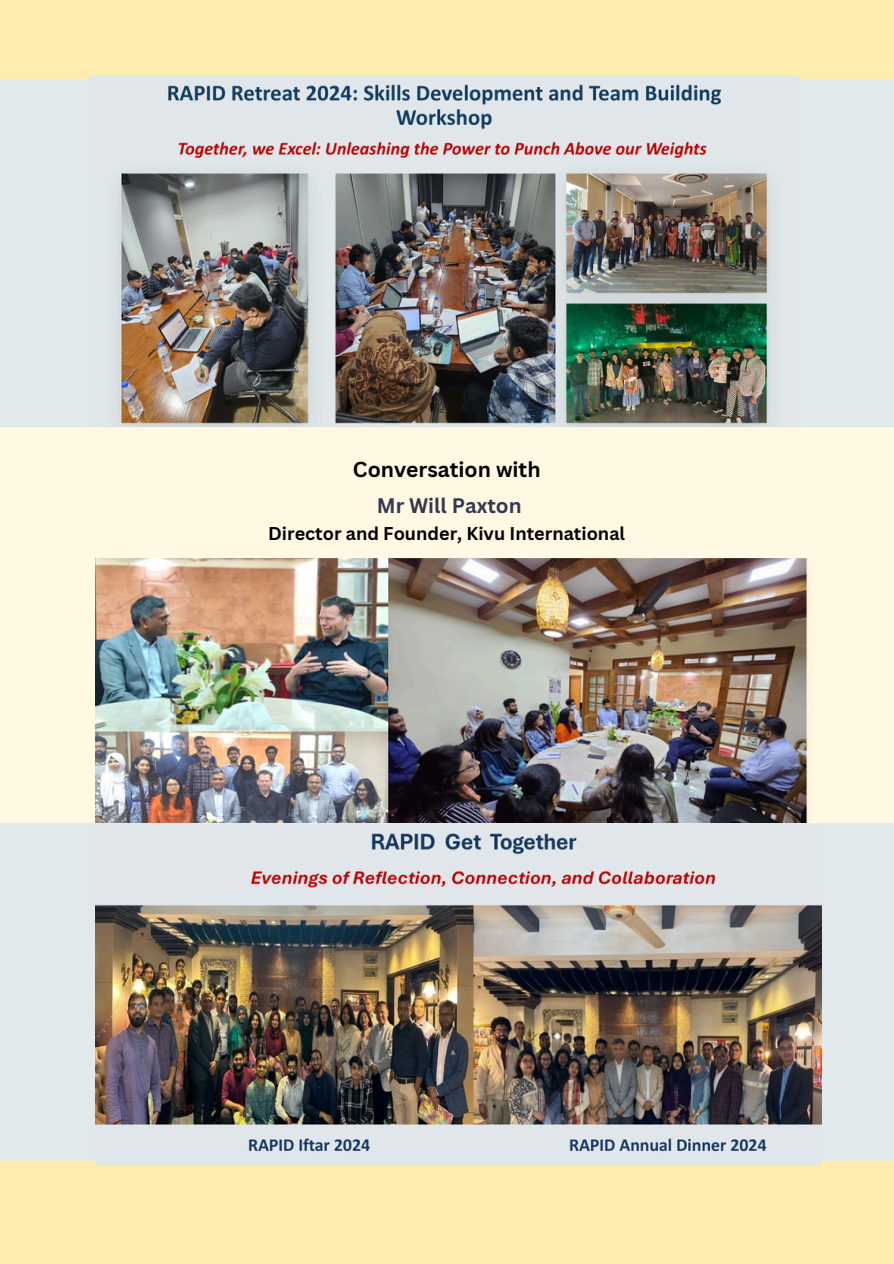
<style>
.page{position:relative;width:894px;height:1264px;background:#fff}
.page>*{position:absolute;margin:0;border:0;box-sizing:border-box;transform-origin:0 0}
.t1{font:700 21px "Canva Sans";color:#000}
.t2{font:700 20.4px "Canva Sans";color:#353751}
.t3{font:700 18px "Canva Sans";color:#000}
</style>
<div class="page">
<div style="left:0;top:0;width:893px;height:1263px;background:#ffedae"></div>
<div style="left:0;top:79px;width:893px;height:348px;background:#e2e9ec"></div>
<div style="left:0;top:427px;width:893px;height:399px;background:#fff8e3"></div>
<div style="left:0;top:823px;width:893px;height:337px;background:#e2e9ec"></div>
<img style="left:95px;top:558px;width:714px;height:264px">
<img style="left:95px;top:833px;width:726px;height:332px">
<img style="left:89px;top:75px;width:709px;height:351px">
<p class="t1" style="left:353px;top:455px;width:189px">Conversation with</p>
<h1 class="t2" style="left:377px;top:491px;width:146px">Mr Will Paxton</h1>
<p class="t3" style="left:268px;top:520px;width:358px">Director and Founder, Kivu International</p>
</div>
